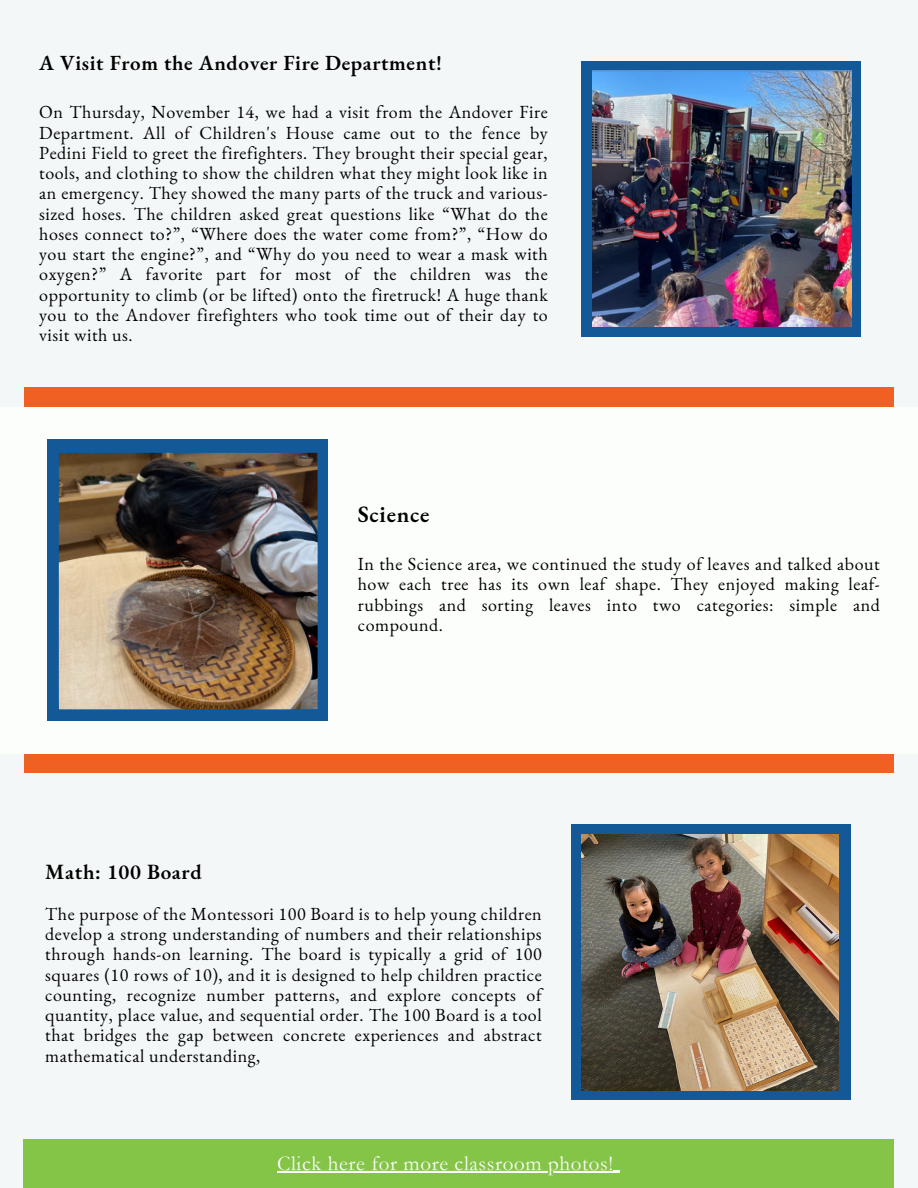
<style>
.page{position:relative;width:918px;height:1188px;background:#f3f7f7}
.page>*{position:absolute;margin:0;border:0;box-sizing:border-box;transform-origin:0 0}
.t1{font:600 22.8px "EB Garamond";letter-spacing:.03em;color:#000}
.t2{font:600 21.15px "EB Garamond";letter-spacing:.03em;color:#000}
.t3{font:600 21px "EB Garamond";letter-spacing:.03em;color:#000}
.t4{font:21px "Garamond";letter-spacing:.03em;color:#fbfefb}
.t5{font:18px/20.2px "EB Garamond";letter-spacing:.03em;color:#000;text-align:justify}
</style>
<div class="page">
<div style="left:24px;top:388px;width:869px;height:385px;background:#f06022"></div>
<div style="left:0;top:407px;width:918px;height:347px;background:#fbfefb"></div>
<div style="left:581px;top:61px;width:280px;height:275px;background:#135998"></div>
<img style="left:592px;top:70px;width:259px;height:257px">
<div style="left:24px;top:1139px;width:870px;height:49px;background:#84c447"></div>
<div style="left:48px;top:440px;width:280px;height:281px;background:#135998"></div>
<img style="left:59px;top:453px;width:259px;height:256px">
<svg style="left:277px;top:1171px;width:343px;height:1px"></svg>
<div style="left:571px;top:824px;width:280px;height:276px;background:#135998"></div>
<img style="left:581px;top:835px;width:258px;height:255px">
<p class="t3" style="left:39px;top:49px;width:404px">A Visit From the Andover Fire Department!</p>
<h2 class="t5" style="left:39px;top:102px;width:510px">On Thursday, November 14, we had a visit from the Andover Fire Department. All of Children's House came out to the fence by Pedini Field to greet the firefighters. They brought their special gear, tools, and clothing to show the children what they might look like in an emergency. They showed the many parts of the truck and various&shy;sized hoses. The children asked great questions like “What do the hoses connect to?”, “Where does the water come from?”, “How do you start the engine?”, and “Why do you need to wear a mask with oxygen?” A favorite part for most of the children was the opportunity to climb (or be lifted) onto the firetruck! A huge thank you to the Andover firefighters who took time out of their day to visit with us.</h2>
<h1 class="t1" style="left:358px;top:499px;width:73px">Science</h1>
<p class="t5" style="left:358px;top:554px;width:524px">In the Science area, we continued the study of leaves and talked about how each tree has its own leaf shape. They enjoyed making leaf&shy;rubbings and sorting leaves into two categories: simple and compound.</p>
<p class="t2" style="left:45px;top:858px;width:158px">Math: 100 Board</p>
<p class="t5" style="left:45px;top:903px;width:498px">The purpose of the Montessori 100 Board is to help young children develop a strong understanding of numbers and their relationships through hands-on learning. The board is typically a grid of 100 squares (10 rows of 10), and it is designed to help children practice counting, recognize number patterns, and explore concepts of quantity, place value, and sequential order. The 100 Board is a tool that bridges the gap between concrete experiences and abstract mathematical understanding,</p>
<h1 class="t4" style="left:277px;top:1152px;width:337px">Click here for more classroom photos!</h1>
</div>
